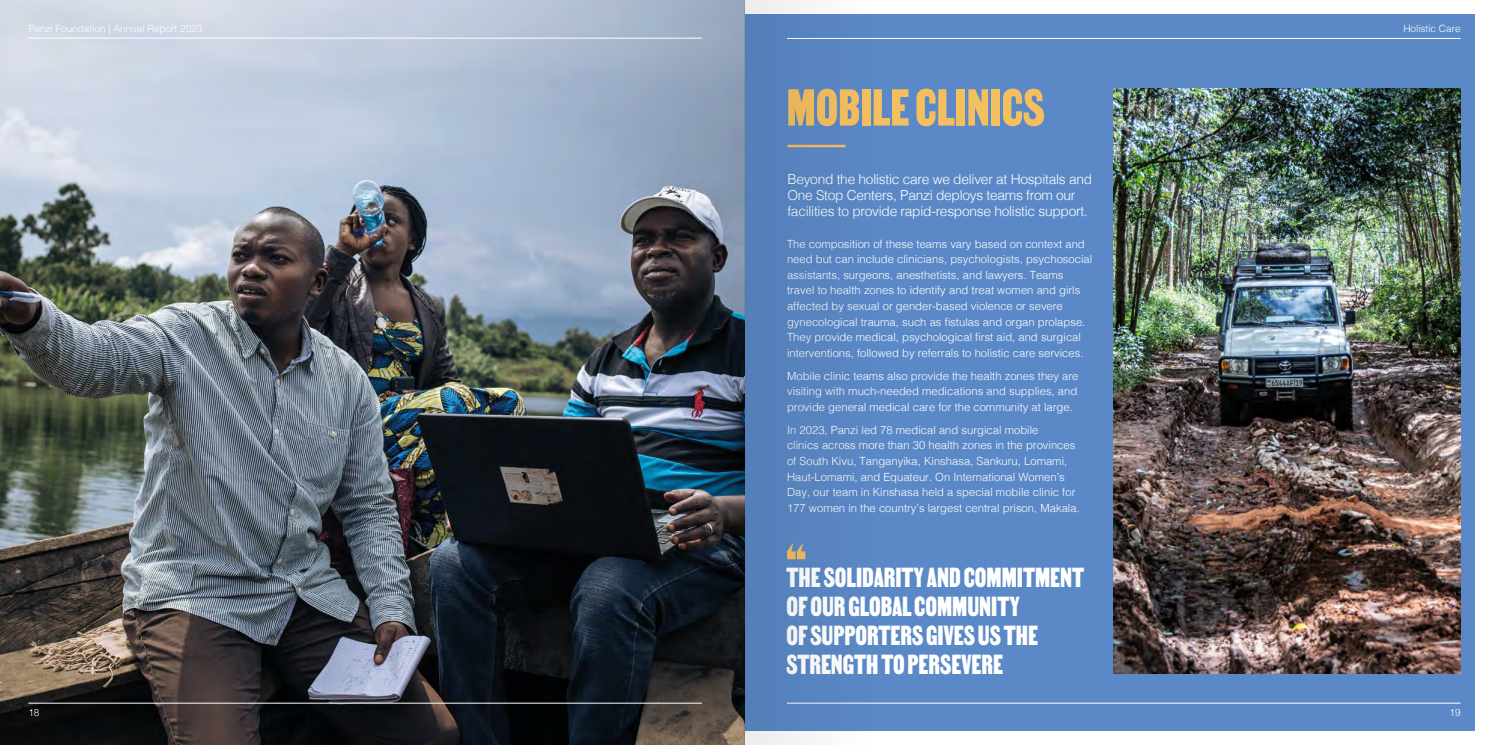
<style>
.page{position:relative;width:1489px;height:745px;background:#fff}
.page>*{position:absolute;margin:0;border:0;box-sizing:border-box;transform-origin:0 0}
.t1{font:62.5px "MARTIN";color:#f4bf5f}
.t2{font:32.5px/28.8px "MARTIN";color:#fff}
.t3{font:300 13.75px/16.2px "Helvetica";letter-spacing:-.02em;color:#fff}
.t4{font:300 11.25px/15.6px "Helvetica";color:#fff}
.t5{font:300 10px "Helvetica";color:#fff}
</style>
<div class="page">
<div style="left:742px;top:14px;width:732px;height:716px;background:#5b89c7"></div>
<img style="left:1113px;top:89px;width:347px;height:584px">
<img style="left:0;top:0;width:744px;height:744px">
<hr style="left:28px;top:38px;width:674px;height:1px;background:#fff">
<hr style="left:787px;top:38px;width:673px;height:1px;background:#fff">
<hr style="left:28px;top:702px;width:674px;height:1px;background:#fff">
<hr style="left:787px;top:702px;width:673px;height:1px;background:#fff">
<div style="left:744px;top:0;width:145px;height:744px;background:#5784bf"></div>
<p class="t5" style="left:28px;top:20px;width:175px">Panzi Foundation | Annual Report 2023</p>
<h1 class="t1" style="left:786px;top:70px;width:259px">MOBILE CLINICS</h1>
<p class="t3" style="left:787px;top:170px;width:306px">Beyond the holistic care we deliver at Hospitals and<br>One Stop Centers, Panzi deploys teams from our facilities to provide rapid-response holistic support.</p>
<p class="t4" style="left:787px;top:235px;width:307px">The composition of these teams vary based on context and need but can include clinicians, psychologists, psychosocial assistants, surgeons, anesthetists, and lawyers. Teams travel to health zones to identify and treat women and girls affected by sexual or gender-based violence or severe gynecological trauma, such as fistulas and organ prolapse.<br>They provide medical, psychological first aid, and surgical interventions, followed by referrals to holistic care services.</p>
<p class="t4" style="left:787px;top:367px;width:293px;text-align:justify">Mobile clinic teams also provide the health zones they are visiting with much-needed medications and supplies, and provide general medical care for the community at large.</p>
<p class="t4" style="left:787px;top:421px;width:294px">In 2023, Panzi led 78 medical and surgical mobile<br>clinics across more than 30 health zones in the provinces of South Kivu, Tanganyika, Kinshasa, Sankuru, Lomami, Haut-Lomami, and Equateur. On International Women’s Day, our team in Kinshasa held a special mobile clinic for 177 women in the country’s largest central prison, Makala.</p>
<h2 class="t2" style="left:786px;top:563px;width:299px">THE SOLIDARITY AND COMMITMENT<br>OF OUR GLOBAL COMMUNITY<br>OF SUPPORTERS GIVES US THE<br>STRENGTH TO PERSEVERE</h2>
<p class="t5" style="left:1403px;top:20px;width:59px">Holistic Care</p>
<p class="t5" style="left:28px;top:703px;width:13px">18</p>
<p class="t5" style="left:1449px;top:703px;width:13px">19</p>
</div>
